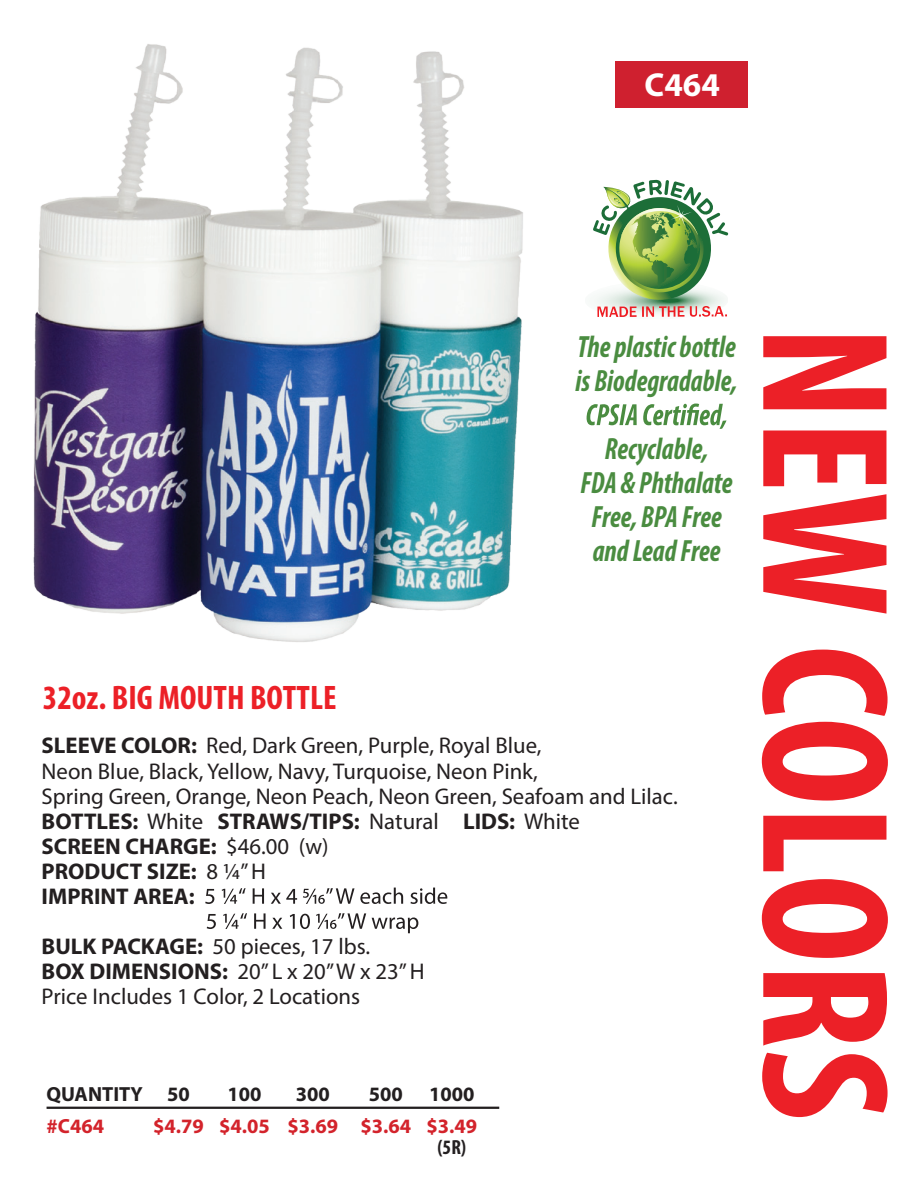
<style>
.page{position:relative;width:918px;height:1188px;background:#fff}
.page>*{position:absolute;margin:0;border:0;box-sizing:border-box;transform-origin:0 0}
.t1{font:700 condensed 182.7px "Myriad Pro";color:#ec2027}
.t2{font:700 condensed 34.2px "Myriad Pro";color:#ec2027}
.t3{font:700 33.3px "Myriad Pro";color:#fff}
.t4{font:italic 700 condensed 30.9px/33.9px "Myriad Pro";color:#4a8c40;scale:.9 1}
.t5{font:22.8px/25px "Myriad Pro";color:#231f20}
.t6{font:700 20.55px "Myriad Pro";color:#d3232b}
.t7{font:700 20.55px "Myriad Pro";color:#231f20}
.t8{font:700 condensed 20.55px "Myriad Pro";color:#231f20}
.s1{font-weight:700}
</style>
<div class="page">
<img style="left:33px;top:44px;width:490px;height:598px">
<hr style="left:47px;top:1107px;width:452px;height:2px;background:#231f20">
<svg style="left:205px;top:888px;width:242px;height:16px"></svg>
<svg style="left:207px;top:913px;width:211px;height:20px"></svg>
<svg style="left:593px;top:180px;width:136px;height:137px"></svg>
<svg style="left:587px;top:404px;width:140px;height:25px"></svg>
<div style="left:615px;top:62px;width:132px;height:46px;background:#cf202f"></div>
<h3 class="t3" style="left:645px;top:63px;width:77px">C464</h3>
<h3 class="t4" style="left:576px;top:329px;width:181px">The plastic bottle is Biodegradable,</h3>
<h3 class="t4" style="left:581px;top:431px;width:170px;text-align:center">Recyclable,<br>FDA &amp; Phthalate<br>Free, BPA Free and Lead Free</h3>
<h2 class="t2" style="left:43px;top:676px;width:295px">32oz. BIG MOUTH BOTTLE</h2>
<p class="t5" style="left:42px;top:733px;width:638px"><span class="s1">SLEEVE COLOR:</span> Red, Dark Green, Purple, Royal Blue,<br>Neon Blue, Black, Yellow, Navy, Turquoise, Neon Pink,<br>Spring Green, Orange, Neon Peach, Neon Green, Seafoam and Lilac.<br><span class="s1">BOTTLES:</span> White <span class="s1">STRAWS/TIPS:</span> Natural <span class="s1">LIDS:</span> White<br><span class="s1">SCREEN CHARGE:</span> $46.00 (w)<br><span class="s1">PRODUCT SIZE:</span> 8 ¼” H<br><span class="s1">IMPRINT AREA:</span></p>
<p class="t5" style="left:42px;top:933px;width:385px"><span class="s1">BULK PACKAGE:</span> 50 pieces, 17 lbs.<br><span class="s1">BOX DIMENSIONS:</span> 20” L x 20”W x 23” H<br>Price Includes 1 Color, 2 Locations</p>
<p class="t7" style="left:47px;top:1081px;width:145px">QUANTITY 50</p>
<p class="t7" style="left:228px;top:1081px;width:36px">100</p>
<p class="t7" style="left:296px;top:1081px;width:36px">300</p>
<p class="t7" style="left:369px;top:1081px;width:36px">500</p>
<p class="t7" style="left:429px;top:1081px;width:47px">1000</p>
<p class="t6" style="left:47px;top:1113px;width:59px">#C464</p>
<p class="t6" style="left:153px;top:1113px;width:326px">$4.79 $4.05 $3.69 $3.64 $3.49</p>
<p class="t8" style="left:437px;top:1134px;width:30px">(5R)</p>
<h1 class="t1" style="left:938px;top:326px;width:796px;rotate:90deg">NEW COLORS</h1>
</div>
